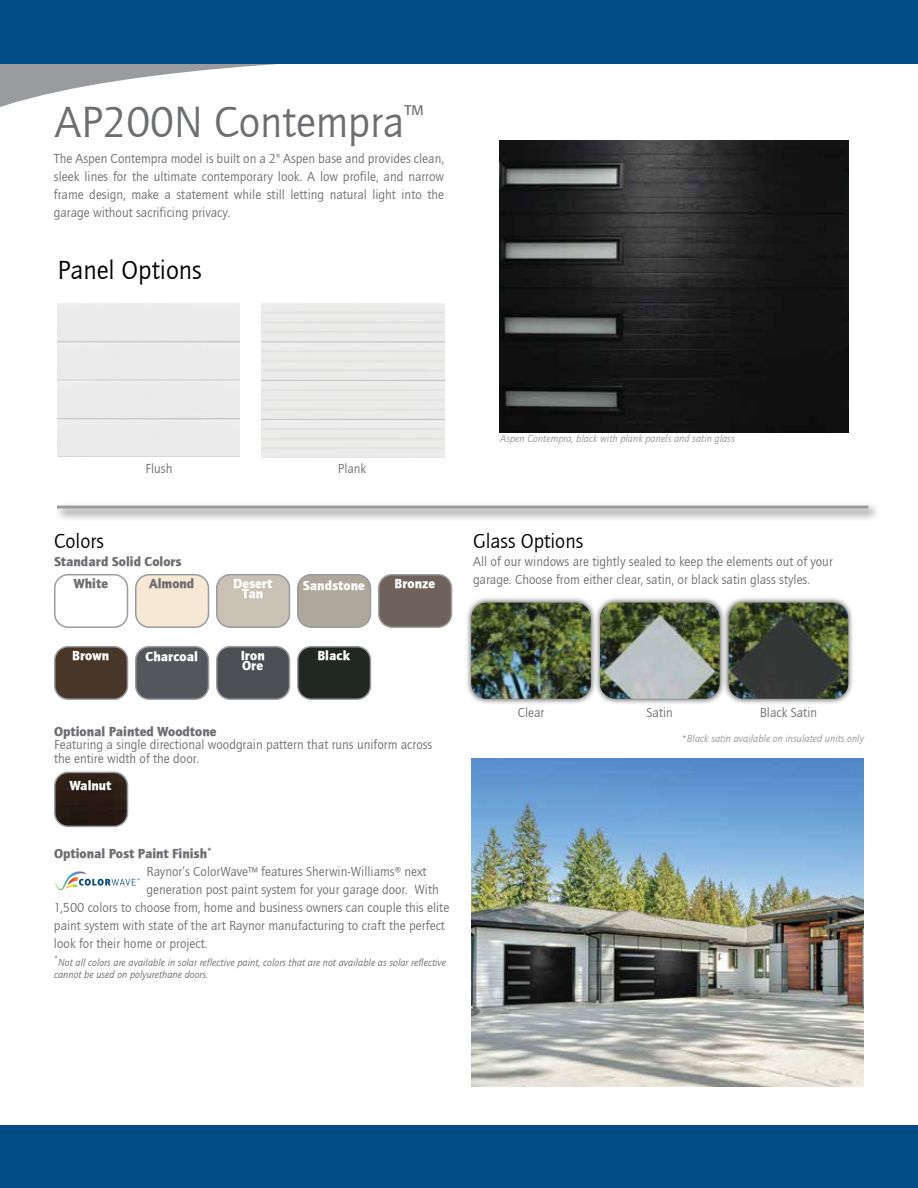
<style>
.page{position:relative;width:918px;height:1188px;background:#fff}
.page>*{position:absolute;margin:0;border:0;box-sizing:border-box;transform-origin:0 0}
.t1{font:45px "Quay Sans ITCTT Book";color:#6d6e71}
.t2{font:27px "Quay Sans ITCTT Book";color:#000}
.t3{font:21px "Quay Sans ITCTT Book";color:#000}
.t4{font:13.5px/18px "Quay Sans ITCTT Book";color:#6d6e71}
.t5{font:13.5px/21.5px "Quay Sans ITCTT Black";color:#6d6e71}
.t6{font:13.5px/10.5px "Quay Sans ITCTT Black";color:#fff;text-align:center}
.t7{font:italic 10.5px/12px "Quay Sans ITCTT Book";color:#6d6e71}
.t8{font:italic 10.5px "Quay Sans ITCTT Book";color:#939598}
</style>
<div class="page">
<div style="left:0;top:1125px;width:918px;height:63px;background:#004b85"></div>
<svg style="left:0;top:64px;width:277px;height:43px"></svg>
<div style="left:0;top:0;width:918px;height:64px;background:#004b85"></div>
<div style="left:54px;top:502px;width:827px;height:20px;background:#000;opacity:.75"></div>
<hr style="left:57px;top:506px;width:811px;height:3px;background:#999b9e">
<img style="left:500px;top:141px;width:348px;height:292px">
<div style="left:54px;top:574px;width:74px;height:54px;border:2px solid #999b9e;border-radius:14px"></div>
<div style="left:136px;top:575px;width:72px;height:52px;background:#f6e8d5;border-radius:14px"></div>
<div style="left:135px;top:574px;width:74px;height:54px;border:2px solid #999b9e;border-radius:14px"></div>
<div style="left:217px;top:575px;width:73px;height:52px;background:#c9c1b3;border-radius:14px"></div>
<div style="left:216px;top:574px;width:74px;height:54px;border:2px solid #999b9e;border-radius:14px"></div>
<div style="left:298px;top:575px;width:72px;height:52px;background:#aea79b;border-radius:14px"></div>
<div style="left:297px;top:574px;width:74px;height:54px;border:2px solid #999b9e;border-radius:14px"></div>
<div style="left:379px;top:575px;width:73px;height:52px;background:#6f625a;border-radius:14px"></div>
<div style="left:378px;top:574px;width:74px;height:54px;border:2px solid #999b9e;border-radius:14px"></div>
<div style="left:55px;top:647px;width:73px;height:52px;background:#483729;border-radius:14px"></div>
<div style="left:54px;top:646px;width:74px;height:54px;border:2px solid #999b9e;border-radius:14px"></div>
<div style="left:136px;top:647px;width:72px;height:52px;background:#53565b;border-radius:14px"></div>
<div style="left:135px;top:646px;width:74px;height:54px;border:2px solid #999b9e;border-radius:14px"></div>
<div style="left:217px;top:647px;width:73px;height:52px;background:#4b4f54;border-radius:14px"></div>
<div style="left:216px;top:646px;width:74px;height:54px;border:2px solid #999b9e;border-radius:14px"></div>
<div style="left:298px;top:647px;width:72px;height:52px;background:#212721;border-radius:14px"></div>
<div style="left:297px;top:646px;width:74px;height:54px;border:2px solid #999b9e;border-radius:14px"></div>
<img style="left:56px;top:772px;width:72px;height:53px">
<div style="left:54px;top:772px;width:74px;height:55px;border:2px solid #999b9e;border-radius:14px"></div>
<svg style="left:54px;top:871px;width:86px;height:19px"></svg>
<div style="left:465px;top:596px;width:132px;height:109px;background:#000;opacity:.75"></div>
<img style="left:471px;top:603px;width:120px;height:96px">
<div style="left:594px;top:596px;width:131px;height:109px;background:#000;opacity:.75"></div>
<img style="left:600px;top:603px;width:120px;height:96px">
<div style="left:722px;top:596px;width:132px;height:109px;background:#000;opacity:.75"></div>
<img style="left:729px;top:603px;width:119px;height:96px">
<img style="left:471px;top:758px;width:393px;height:328px">
<h1 class="t1" style="left:55px;top:97px;width:370px">AP200N Contempra<sup>™</sup></h1>
<p class="t4" style="left:54px;top:150px;width:392px;text-align:justify">The Aspen Contempra model is built on a 2" Aspen base and provides clean, sleek lines for the ultimate contemporary look. A low profile, and narrow frame design, make a statement while still letting natural light into the garage without sacrificing privacy.</p>
<h2 class="t2" style="left:58px;top:255px;width:146px">Panel Options</h2>
<p class="t4" style="left:145px;top:460px;width:28px">Flush</p>
<p class="t4" style="left:338px;top:460px;width:30px">Plank</p>
<h3 class="t3" style="left:54px;top:530px;width:52px">Colors</h3>
<p class="t5" style="left:73px;top:551px;width:110px;text-indent:-19px">Standard Solid Colors<br>White</p>
<p class="t5" style="left:149px;top:573px;width:47px">Almond</p>
<p class="t6" style="left:233px;top:578px;width:41px">Desert<br>Tan</p>
<p class="t6" style="left:303px;top:580px;width:64px">Sandstone</p>
<p class="t6" style="left:394px;top:578px;width:42px">Bronze</p>
<p class="t6" style="left:72px;top:650px;width:39px">Brown</p>
<p class="t6" style="left:145px;top:652px;width:54px">Charcoal</p>
<p class="t6" style="left:241px;top:650px;width:26px;text-align:left">Iron<br>Ore</p>
<p class="t6" style="left:317px;top:650px;width:34px">Black</p>
<p class="t5" style="left:54px;top:721px;width:164px">Optional Painted Woodtone</p>
<p class="t4" style="left:54px;top:738px;width:380px;line-height:13.5px">Featuring a single directional woodgrain pattern that runs uniform across the entire width of the door.</p>
<p class="t6" style="left:69px;top:780px;width:44px">Walnut</p>
<p class="t5" style="left:54px;top:842px;width:159px">Optional Post Paint Finish<sup>*</sup></p>
<p class="t4" style="left:147px;top:862px;width:282px">Raynor’s ColorWave™ features Sherwin-Williams® next</p>
<p class="t4" style="left:147px;top:880px;width:294px">generation post paint system for your garage door. With</p>
<p class="t4" style="left:54px;top:898px;width:397px">1,500 colors to choose from, home and business owners can couple this elite</p>
<p class="t4" style="left:54px;top:916px;width:393px">paint system with state of the art Raynor manufacturing to craft the perfect</p>
<p class="t4" style="left:54px;top:934px;width:155px">look for their home or project.</p>
<p class="t7" style="left:54px;top:956px;width:394px"><sup>*</sup>Not all colors are available in solar reflective paint, colors that are not available as solar reflective cannot be used on polyurethane doors.</p>
<p class="t8" style="left:500px;top:433px;width:236px">Aspen Contempra, black with plank panels and satin glass</p>
<h3 class="t3" style="left:473px;top:530px;width:111px">Glass Options</h3>
<p class="t4" style="left:473px;top:553px;width:361px">All of our windows are tightly sealed to keep the elements out of your garage. Choose from either clear, satin, or black satin glass styles.</p>
<p class="t4" style="left:518px;top:704px;width:28px">Clear</p>
<p class="t4" style="left:647px;top:704px;width:28px">Satin</p>
<p class="t4" style="left:760px;top:704px;width:59px">Black Satin</p>
<p class="t8" style="left:681px;top:732px;width:184px">*Black satin available on insulated units only</p>
</div>
